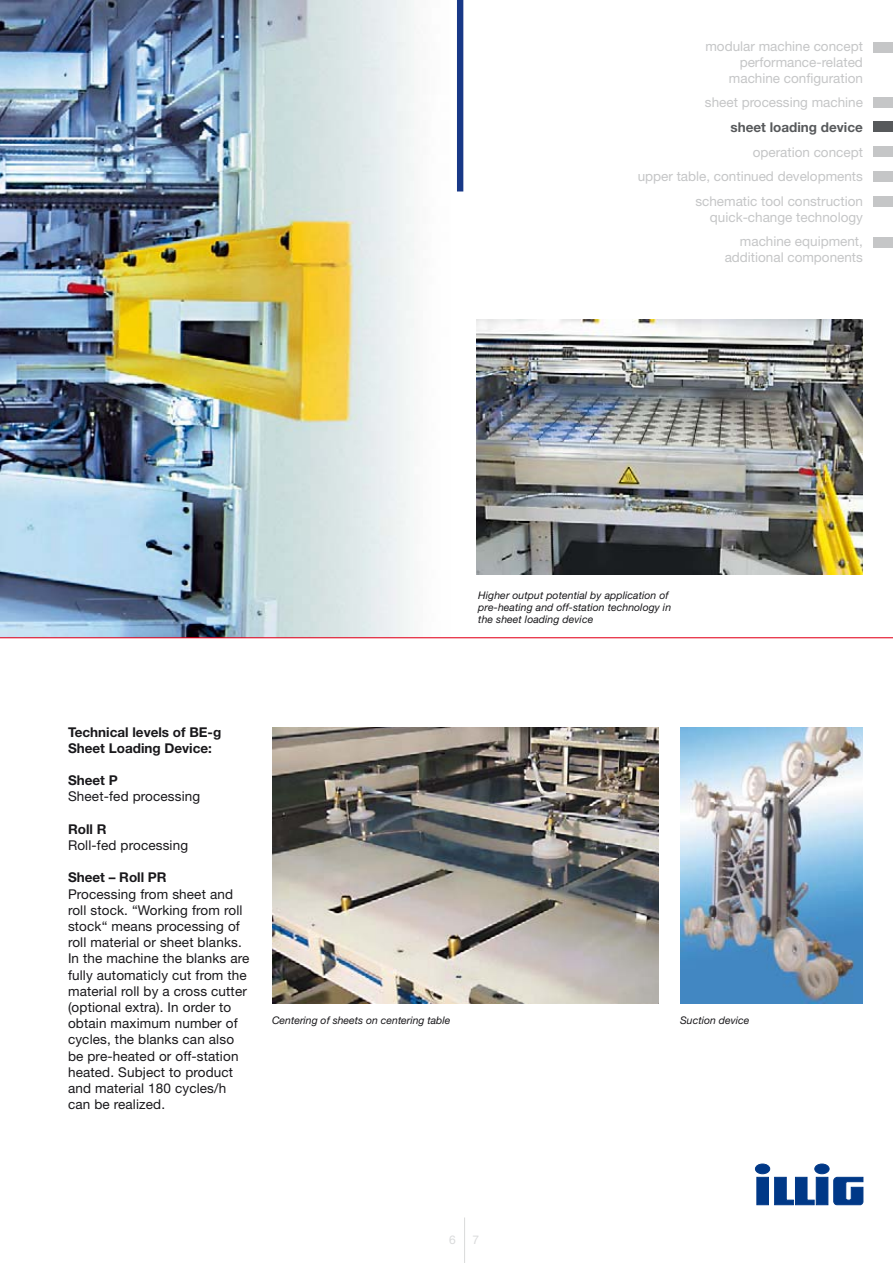
<style>
.page{position:relative;width:893px;height:1263px;background:#fff}
.page>*{position:absolute;margin:0;border:0;box-sizing:border-box;transform-origin:0 0}
.t1{font:13.5px/16.2px "Helvetica Neue";letter-spacing:.01em;color:#19181b}
.t2{font:13.5px/24.6px "Helvetica Neue";color:#c5c6c7;text-align:right}
.t3{font:700 13.5px/16.2px "Helvetica Neue";color:#19181b}
.t4{font:700 13.5px "Helvetica Neue";color:#57595b}
.t5{font:12px "Helvetica Neue";color:#d9dadb}
.t6{font:italic 10.5px/12px "Helvetica Neue";letter-spacing:.005em;color:#19181b}
</style>
<div class="page">
<img style="left:0;top:0;width:415px;height:637px">
<img style="left:476px;top:319px;width:387px;height:255px">
<div style="left:457px;top:0;width:6px;height:192px;background:#183887"></div>
<hr style="left:464px;top:1217px;width:1px;height:46px;background:#d9dadb">
<svg style="left:755px;top:1164px;width:108px;height:41px"></svg>
<hr style="left:0;top:637px;width:893px;height:1px;background:#e2001a">
<div style="left:873px;top:42px;width:20px;height:10px;background:#c5c6c7"></div>
<div style="left:873px;top:122px;width:20px;height:10px;background:#57595b"></div>
<div style="left:873px;top:97px;width:20px;height:11px;background:#c5c6c7"></div>
<div style="left:873px;top:146px;width:20px;height:11px;background:#c5c6c7"></div>
<div style="left:873px;top:171px;width:20px;height:11px;background:#c5c6c7"></div>
<div style="left:873px;top:196px;width:20px;height:10px;background:#c5c6c7"></div>
<div style="left:873px;top:237px;width:20px;height:11px;background:#c5c6c7"></div>
<img style="left:272px;top:727px;width:387px;height:276px">
<img style="left:680px;top:727px;width:183px;height:276px">
<p class="t2" style="left:705px;top:40px;width:159px;line-height:15.8px">modular machine concept performance-related machine configuration</p>
<p class="t2" style="left:705px;top:91px;width:159px">sheet processing machine</p>
<p class="t4" style="left:730px;top:122px;width:134px">sheet loading device</p>
<p class="t2" style="left:638px;top:141px;width:227px">operation concept<br>upper table, continued developments schematic tool construction</p>
<p class="t2" style="left:710px;top:206px;width:154px">quick-change technology machine equipment,</p>
<p class="t2" style="left:725px;top:246px;width:140px">additional components</p>
<p class="t6" style="left:478px;top:590px;width:194px">Higher output potential by application of pre-heating and off-station technology in the sheet loading device</p>
<p class="t3" style="left:68px;top:725px;width:155px">Technical levels of BE-g<br>Sheet Loading Device:</p>
<p class="t3" style="left:68px;top:774px;width:51px">Sheet P</p>
<p class="t1" style="left:68px;top:790px;width:134px">Sheet-fed processing</p>
<p class="t3" style="left:68px;top:822px;width:40px">Roll R</p>
<p class="t1" style="left:68px;top:838px;width:122px">Roll-fed processing</p>
<p class="t3" style="left:68px;top:871px;width:100px">Sheet – Roll PR</p>
<p class="t1" style="left:68px;top:887px;width:183px">Processing from sheet and roll stock. “Working from roll stock“ means processing of roll material or sheet blanks.<br>In the machine the blanks are fully automaticly cut from the material roll by a cross cutter (optional extra). In order to obtain maximum number of cycles, the blanks can also be pre-heated or off-station heated. Subject to product and material 180 cycles/h can be realized.</p>
<p class="t6" style="left:272px;top:1015px;width:180px">Centering of sheets on centering table</p>
<p class="t6" style="left:680px;top:1015px;width:71px">Suction device</p>
<p class="t5" style="left:449px;top:1236px;width:8px">6</p>
<p class="t5" style="left:473px;top:1236px;width:8px">7</p>
</div>
